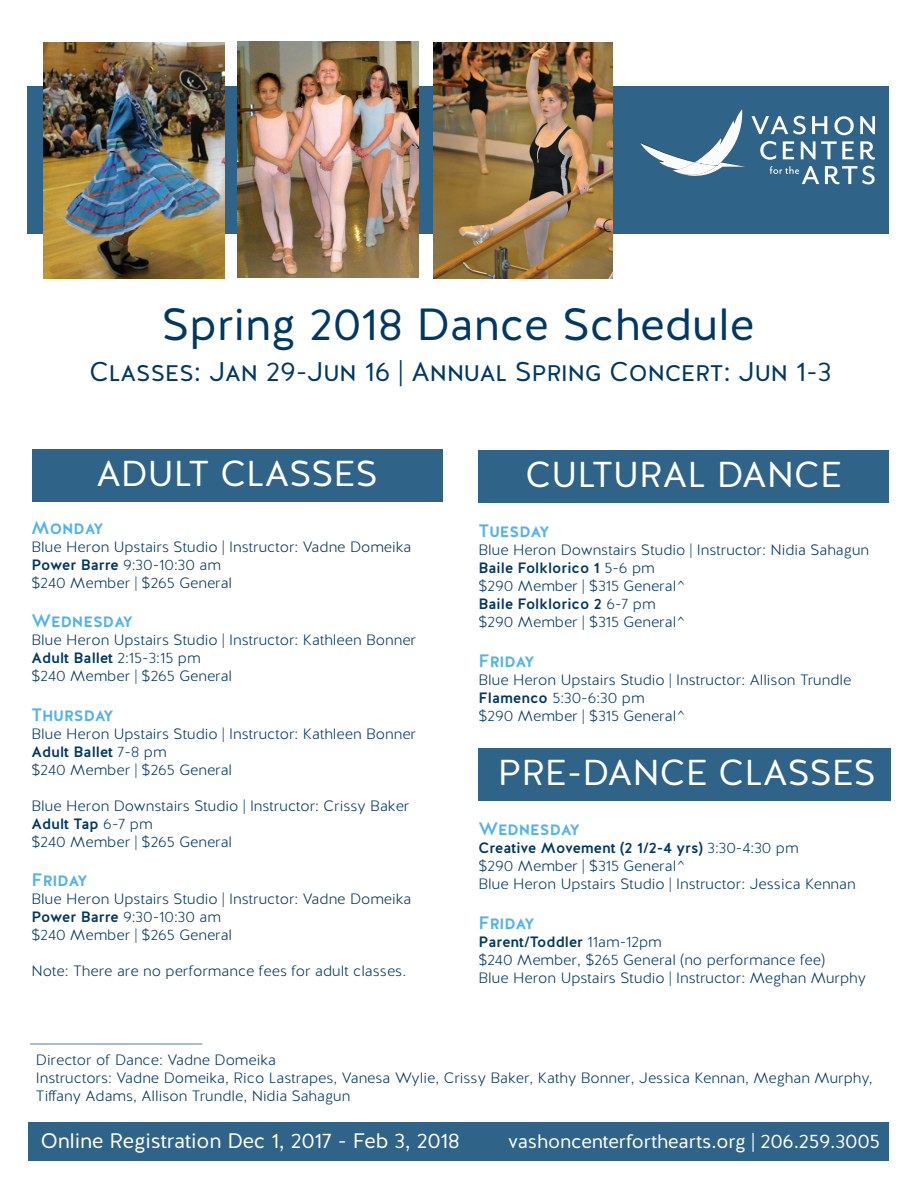
<style>
.page{position:relative;width:918px;height:1188px;background:#fff}
.page>*{position:absolute;margin:0;border:0;box-sizing:border-box;transform-origin:0 0}
.t1{font:45px "Halis R";color:#003864}
.t2{font:36px "Halis R";color:#fff}
.t3{font:27px "Halis R S Book";color:#003864}
.t4{font:21px "Halis R";letter-spacing:-.01em;color:#fff}
.t5{font:19.5px "Halis R";letter-spacing:-.01em;color:#fff}
.t6{font:18px "Halis R S Medium";color:#53b3e8}
.t7{font:300 15px/18px "Halis R";color:#003864}
.t8{font:500 15px "Halis R";color:#003864}
.s1{font-weight:300}
.s2{font-weight:500}
</style>
<div class="page">
<div style="left:27px;top:86px;width:862px;height:148px;background:#2f6488"></div>
<img style="left:43px;top:43px;width:182px;height:235px">
<img style="left:433px;top:43px;width:180px;height:235px">
<svg style="left:752px;top:116px;width:54px;height:18px"></svg>
<svg style="left:812px;top:116px;width:15px;height:18px"></svg>
<svg style="left:834px;top:116px;width:20px;height:19px"></svg>
<svg style="left:860px;top:116px;width:15px;height:18px"></svg>
<svg style="left:760px;top:141px;width:16px;height:19px"></svg>
<svg style="left:783px;top:141px;width:11px;height:18px"></svg>
<svg style="left:801px;top:141px;width:53px;height:18px"></svg>
<svg style="left:860px;top:141px;width:15px;height:19px"></svg>
<svg style="left:825px;top:166px;width:50px;height:18px"></svg>
<svg style="left:770px;top:166px;width:49px;height:18px"></svg>
<svg style="left:640px;top:109px;width:105px;height:67px"></svg>
<div style="left:32px;top:450px;width:411px;height:52px;background:#2f6488"></div>
<div style="left:478px;top:451px;width:411px;height:52px;background:#2f6488"></div>
<div style="left:478px;top:748px;width:413px;height:52px;background:#2f6488"></div>
<div style="left:29px;top:1122px;width:860px;height:39px;background:#2f6488"></div>
<img style="left:237px;top:42px;width:182px;height:236px">
<hr style="left:30px;top:1044px;width:172px;height:1px;background:#577e95">
<p class="t1" style="left:162px;top:295px;width:594px">Spring 2018 Dance Schedule</p>
<p class="t3" style="left:89px;top:354px;width:744px">Classes: Jan 29-Jun 16 | Annual Spring Concert: Jun 1-3</p>
<p class="t2" style="left:96px;top:450px;width:283px">ADULT CLASSES</p>
<p class="t2" style="left:526px;top:452px;width:318px">CULTURAL DANCE</p>
<p class="t6" style="left:478px;top:519px;width:72px">Tuesday</p>
<p class="t7" style="left:478px;top:541px;width:392px">Blue Heron Downstairs Studio | Instructor: Nidia Sahagun</p>
<p class="t8" style="left:478px;top:558px;width:178px">Baile Folklorico 1 <span class="s1">5-6 pm</span></p>
<p class="t7" style="left:478px;top:577px;width:208px">$290 Member | $315 General^</p>
<p class="t8" style="left:478px;top:594px;width:179px">Baile Folklorico 2 <span class="s1">6-7 pm</span></p>
<p class="t7" style="left:478px;top:613px;width:208px">$290 Member | $315 General^</p>
<p class="t6" style="left:478px;top:649px;width:57px">Friday</p>
<p class="t7" style="left:478px;top:671px;width:375px">Blue Heron Upstairs Studio | Instructor: Allison Trundle</p>
<p class="t7" style="left:478px;top:689px;width:168px"><span class="s2">Flamenco</span> 5:30-6:30 pm</p>
<p class="t7" style="left:478px;top:707px;width:208px">$290 Member | $315 General^</p>
<p class="t2" style="left:498px;top:749px;width:380px">PRE-DANCE CLASSES</p>
<p class="t6" style="left:478px;top:818px;width:103px">Wednesday</p>
<p class="t8" style="left:478px;top:839px;width:322px">Creative Movement (2 1/2-4 yrs) <span class="s1">3:30-4:30 pm</span></p>
<p class="t7" style="left:478px;top:858px;width:208px">$290 Member | $315 General^</p>
<p class="t7" style="left:478px;top:876px;width:379px">Blue Heron Upstairs Studio | Instructor: Jessica Kennan</p>
<p class="t6" style="left:478px;top:911px;width:57px">Friday</p>
<p class="t8" style="left:478px;top:932px;width:185px">Parent/Toddler <span class="s1">11am-12pm</span></p>
<p class="t7" style="left:478px;top:951px;width:348px">$240 Member, $265 General (no performance fee)</p>
<p class="t7" style="left:478px;top:969px;width:389px">Blue Heron Upstairs Studio | Instructor: Meghan Murphy</p>
<p class="t6" style="left:32px;top:516px;width:74px">Monday</p>
<p class="t7" style="left:32px;top:538px;width:381px">Blue Heron Upstairs Studio | Instructor: Vadne Domeika<br><span class="s2">Power Barre</span> 9:30-10:30 am</p>
<p class="t7" style="left:32px;top:574px;width:202px">$240 Member | $265 General</p>
<p class="t6" style="left:32px;top:609px;width:103px">Wednesday</p>
<p class="t7" style="left:32px;top:632px;width:386px">Blue Heron Upstairs Studio | Instructor: Kathleen Bonner<br><span class="s2">Adult Ballet</span> 2:15-3:15 pm</p>
<p class="t7" style="left:32px;top:668px;width:202px">$240 Member | $265 General</p>
<p class="t6" style="left:32px;top:703px;width:84px">Thursday</p>
<p class="t7" style="left:32px;top:725px;width:386px">Blue Heron Upstairs Studio | Instructor: Kathleen Bonner<br><span class="s2">Adult Ballet</span> 7-8 pm</p>
<p class="t7" style="left:32px;top:761px;width:202px">$240 Member | $265 General</p>
<p class="t7" style="left:32px;top:797px;width:379px">Blue Heron Downstairs Studio | Instructor: Crissy Baker</p>
<p class="t8" style="left:32px;top:814px;width:123px">Adult Tap <span class="s1">6-7 pm</span></p>
<p class="t7" style="left:32px;top:833px;width:202px">$240 Member | $265 General</p>
<p class="t6" style="left:32px;top:869px;width:57px">Friday</p>
<p class="t7" style="left:32px;top:891px;width:381px">Blue Heron Upstairs Studio | Instructor: Vadne Domeika<br><span class="s2">Power Barre</span> 9:30-10:30 am</p>
<p class="t7" style="left:32px;top:927px;width:202px">$240 Member | $265 General</p>
<p class="t7" style="left:32px;top:963px;width:376px">Note: There are no performance fees for adult classes.</p>
<p class="t7" style="left:36px;top:1051px;width:242px">Director of Dance: Vadne Domeika</p>
<p class="t7" style="left:36px;top:1069px;width:838px">Instructors: Vadne Domeika, Rico Lastrapes, Vanesa Wylie, Crissy Baker, Kathy Bonner, Jessica Kennan, Meghan Murphy,<br>Tiffany Adams, Allison Trundle, Nidia Sahagun</p>
<p class="t4" style="left:41px;top:1127px;width:420px">Online Registration Dec 1, 2017 - Feb 3, 2018</p>
<p class="t5" style="left:508px;top:1128px;width:373px">vashoncenterforthearts.org | 206.259.3005</p>
</div>
